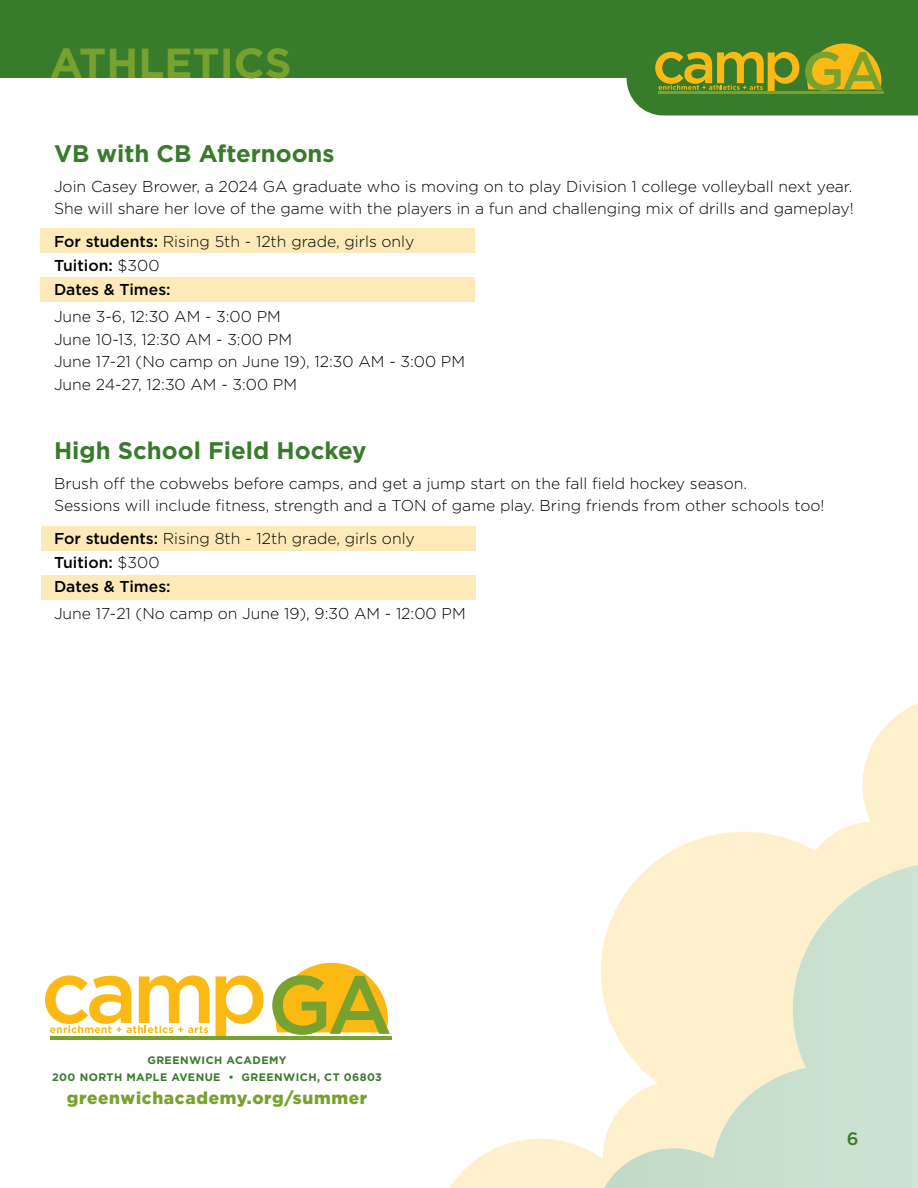
<style>
.page{position:relative;width:918px;height:1188px;background:#fff}
.page>*{position:absolute;margin:0;border:0;box-sizing:border-box;transform-origin:0 0}
.t1{font:700 42px "Gotham";color:#78a22f}
.t2{font:700 24px "Gotham";color:#387c2b}
.t3{font:500 18px "Gotham";color:#387c2b}
.t4{font:900 17.25px "Gotham";letter-spacing:.04em;color:#78a22f}
.t5{font:300 15.75px/22.5px "Gotham";color:#000}
.t6{font:700 10.8px/16.6px "Gotham";letter-spacing:.04em;color:#387c2b;text-align:center}
.s1{font-weight:500}
</style>
<div class="page">
<svg style="left:450px;top:703px;width:468px;height:485px"></svg>
<svg style="left:599px;top:863px;width:319px;height:325px;background:#e6e9d1"></svg>
<svg style="left:216px;top:975px;width:48px;height:61px"></svg>
<svg style="left:272px;top:963px;width:118px;height:72px"></svg>
<svg style="left:45px;top:975px;width:164px;height:58px"></svg>
<hr style="left:50px;top:1036px;width:341px;height:4px;background:#78a22f">
<div style="left:0;top:0;width:918px;height:78px;background:#387c2b"></div>
<svg style="left:627px;top:43px;width:291px;height:73px"></svg>
<hr style="left:658px;top:92px;width:226px;height:2px;background:#78a22f">
<div style="left:40px;top:229px;width:434px;height:24px;background:#feeab8"></div>
<div style="left:40px;top:278px;width:434px;height:24px;background:#feeab8"></div>
<div style="left:41px;top:526px;width:435px;height:24px;background:#feeab8"></div>
<div style="left:41px;top:575px;width:435px;height:25px;background:#feeab8"></div>
<h1 class="t1" style="left:50px;top:35px;width:243px">ATHLETICS</h1>
<h2 class="t2" style="left:54px;top:137px;width:282px">VB with CB Afternoons</h2>
<p class="t5" style="left:54px;top:174px;width:801px">Join Casey Brower, a 2024 GA graduate who is moving on to play Division 1 college volleyball next year.<br>She will share her love of the game with the players in a fun and challenging mix of drills and gameplay!</p>
<p class="t5" style="left:54px;top:229px;width:362px;line-height:24px"><span class="s1">For students:</span> Rising 5th - 12th grade, girls only<br><span class="s1">Tuition:</span> $300<br><span class="s1">Dates &amp; Times:</span></p>
<p class="t5" style="left:54px;top:305px;width:413px">June 3-6, 12:30 AM - 3:00 PM<br>June 10-13, 12:30 AM - 3:00 PM<br>June 17-21 (No camp on June 19), 12:30 AM - 3:00 PM<br>June 24-27, 12:30 AM - 3:00 PM</p>
<h2 class="t2" style="left:54px;top:434px;width:314px">High School Field Hockey</h2>
<p class="t5" style="left:54px;top:471px;width:772px">Brush off the cobwebs before camps, and get a jump start on the fall field hockey season.<br>Sessions will include fitness, strength and a TON of game play. Bring friends from other schools too!</p>
<p class="t5" style="left:54px;top:526px;width:362px;line-height:24px"><span class="s1">For students:</span> Rising 8th - 12th grade, girls only<br><span class="s1">Tuition:</span> $300<br><span class="s1">Dates &amp; Times:</span></p>
<p class="t5" style="left:54px;top:602px;width:413px">June 17-21 (No camp on June 19), 9:30 AM - 12:00 PM</p>
<p class="t6" style="left:52px;top:1052px;width:331px">GREENWICH ACADEMY<br>200 NORTH MAPLE AVENUE • GREENWICH, CT 06803</p>
<p class="t4" style="left:67px;top:1087px;width:302px">greenwichacademy.org/summer</p>
<p class="t3" style="left:847px;top:1127px;width:13px">6</p>
</div>
